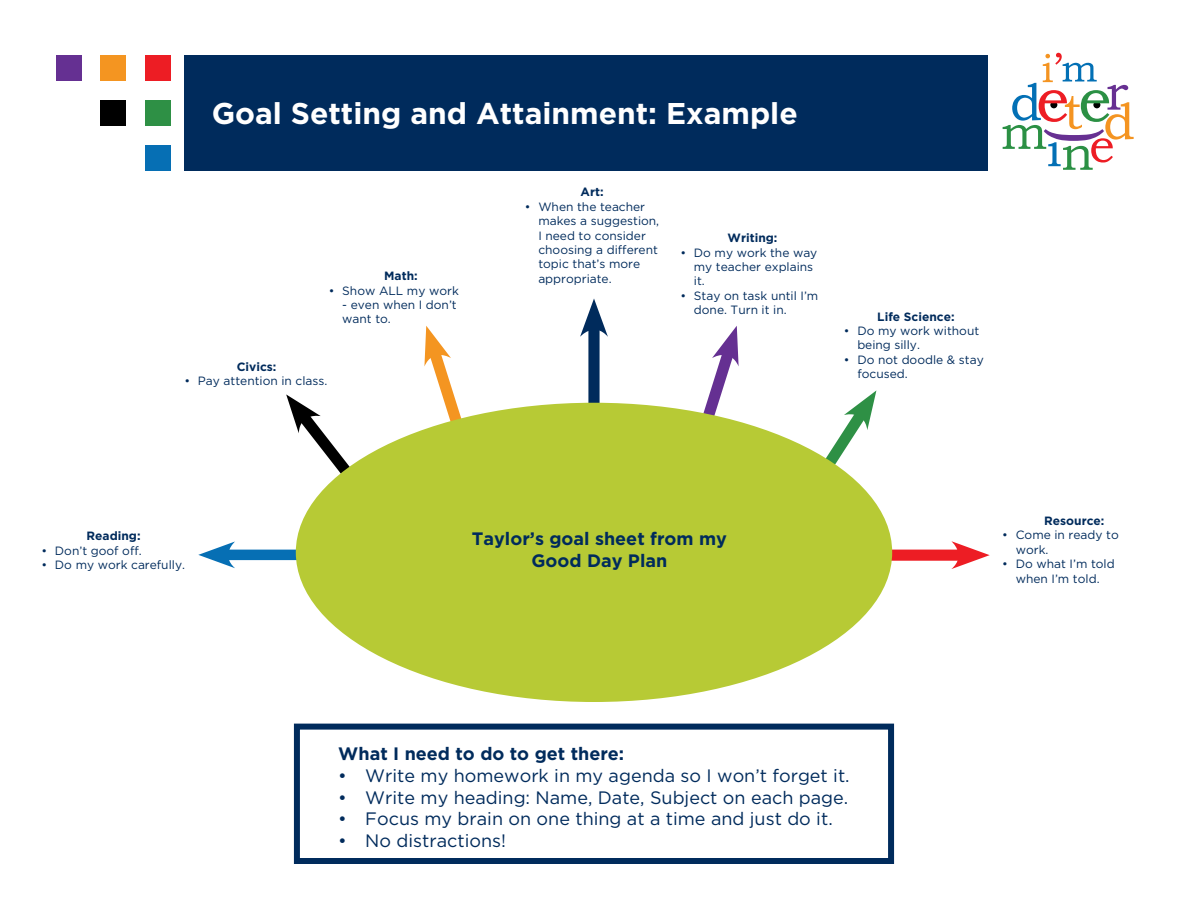
<style>
.page{position:relative;width:1188px;height:918px;background:#fff}
.page>*{position:absolute;margin:0;border:0;box-sizing:border-box;transform-origin:0 0}
.t1{font:700 30px "Gotham";color:#fff}
.t2{font:18px "Gotham";color:#002b5c}
.t3{font:700 18px/21.6px "Gotham";color:#002b5c;text-align:center}
.t4{font:12px/14.4px "Gotham";color:#002b5c}
.t5{font:700 12px "Gotham";color:#002b5c}
</style>
<div class="page">
<svg style="left:1003px;top:53px;width:131px;height:117px"></svg>
<div style="left:588px;top:321px;width:12px;height:138px;background:#002b5c"></div>
<svg style="left:580px;top:298px;width:28px;height:39px"></svg>
<div style="left:829px;top:550px;width:138px;height:11px;background:#ed1d24"></div>
<svg style="left:951px;top:541px;width:39px;height:28px"></svg>
<div style="left:220px;top:550px;width:139px;height:10px;background:#066fb4"></div>
<svg style="left:198px;top:541px;width:37px;height:27px"></svg>
<svg style="left:675px;top:326px;width:69px;height:97px"></svg>
<svg style="left:420px;top:326px;width:68px;height:105px"></svg>
<svg style="left:774px;top:390px;width:106px;height:120px"></svg>
<svg style="left:286px;top:394px;width:114px;height:142px"></svg>
<div style="left:296px;top:403px;width:596px;height:299px;background:#b7ca35;border-radius:50%"></div>
<div style="left:184px;top:55px;width:804px;height:116px;background:#002b5c"></div>
<div style="left:145px;top:55px;width:26px;height:26px;background:#ed1d24"></div>
<div style="left:101px;top:100px;width:25px;height:26px;background:#000"></div>
<div style="left:145px;top:100px;width:26px;height:26px;background:#2e9045"></div>
<div style="left:56px;top:55px;width:26px;height:26px;background:#653092"></div>
<div style="left:101px;top:55px;width:25px;height:26px;background:#f49521"></div>
<div style="left:145px;top:145px;width:26px;height:26px;background:#066fb4"></div>
<div style="left:294px;top:724px;width:600px;height:140px;border:6px solid #002b5c"></div>
<h1 class="t1" style="left:212px;top:96px;width:588px">Goal Setting and Attainment: Example</h1>
<p class="t5" style="left:384px;top:269px;width:35px">Math:</p>
<p class="t4" style="left:329px;top:283px;width:132px">• Show ALL my work</p>
<p class="t4" style="left:342px;top:297px;width:116px">- even when I don’t want to.</p>
<p class="t5" style="left:237px;top:360px;width:41px">Civics:</p>
<p class="t4" style="left:184px;top:374px;width:145px">• Pay attention in class.</p>
<p class="t5" style="left:581px;top:185px;width:25px">Art:</p>
<p class="t4" style="left:538px;top:199px;width:122px;text-indent:-14px">• When the teacher makes a suggestion,<br>I need to consider choosing a different topic that’s more appropriate.</p>
<p class="t5" style="left:728px;top:231px;width:51px">Writing:</p>
<p class="t4" style="left:694px;top:245px;width:125px;text-indent:-14px">• Do my work the way my teacher explains it.</p>
<p class="t4" style="left:694px;top:288px;width:126px;text-indent:-14px">• Stay on task until I’m done. Turn it in.</p>
<p class="t5" style="left:877px;top:309px;width:79px">Life Science:</p>
<p class="t4" style="left:857px;top:323px;width:123px;text-indent:-14px">• Do my work without being silly.</p>
<p class="t4" style="left:857px;top:352px;width:128px;text-indent:-14px">• Do not doodle &amp; stay focused.</p>
<p class="t5" style="left:87px;top:529px;width:55px">Reading:</p>
<p class="t4" style="left:41px;top:543px;width:102px">• Don’t goof off.</p>
<p class="t4" style="left:41px;top:558px;width:145px">• Do my work carefully.</p>
<h2 class="t3" style="left:472px;top:528px;width:257px">Taylor’s goal sheet from my<br>Good Day Plan</h2>
<p class="t5" style="left:1044px;top:514px;width:62px">Resource:</p>
<p class="t4" style="left:1016px;top:528px;width:105px;text-indent:-14px">• Come in ready to work.</p>
<p class="t4" style="left:1002px;top:556px;width:114px;text-align:center">• Do what I’m told when I’m told.</p>
<h2 class="t3" style="left:338px;top:743px;width:288px">What I need to do to get there:</h2>
<h2 class="t2" style="left:338px;top:766px;width:513px">• Write my homework in my agenda so I won’t forget it.</h2>
<h2 class="t2" style="left:338px;top:787px;width:512px">• Write my heading: Name, Date, Subject on each page.</h2>
<h2 class="t2" style="left:338px;top:809px;width:496px">• Focus my brain on one thing at a time and just do it.</h2>
<h2 class="t2" style="left:338px;top:831px;width:169px">• No distractions!</h2>
</div>
